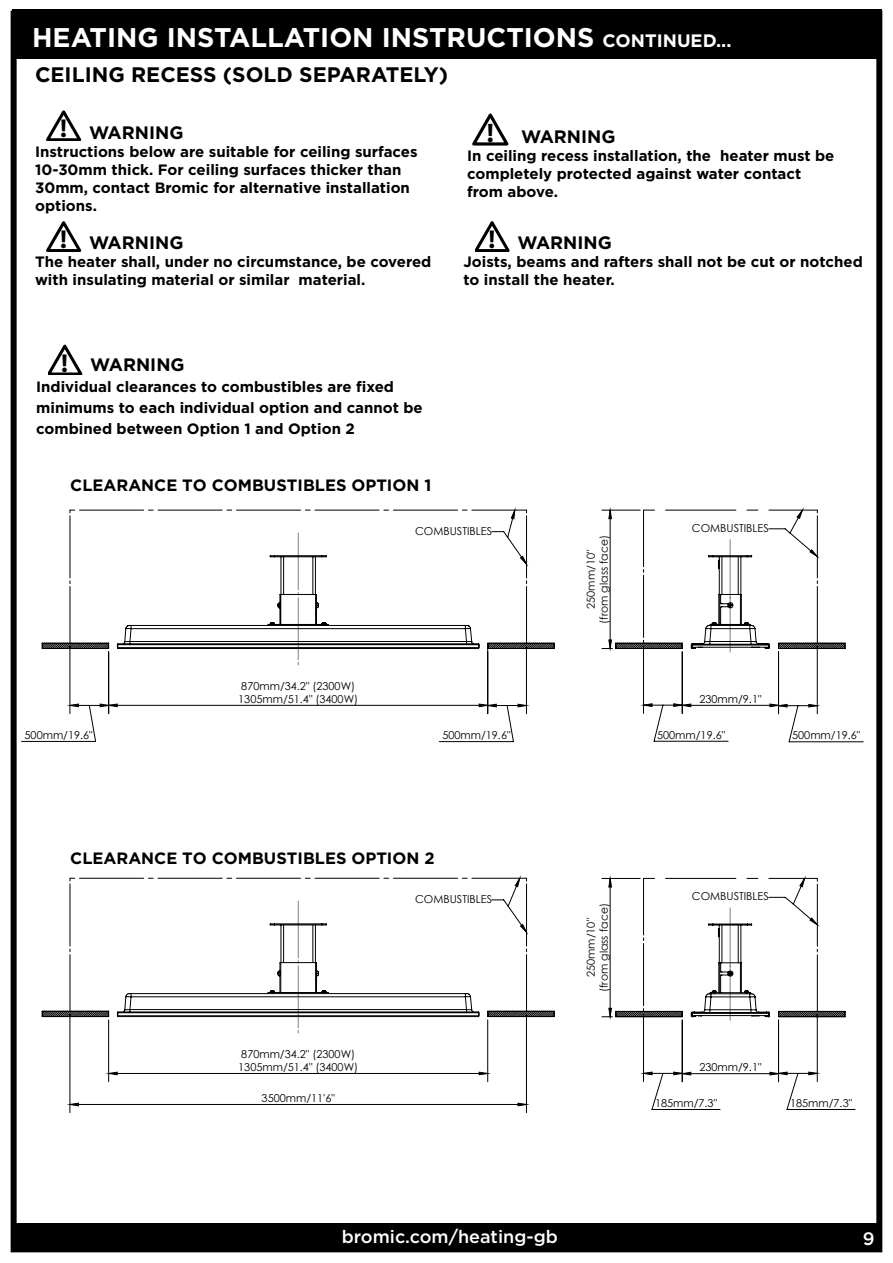
<style>
.page{position:relative;width:893px;height:1263px;background:#fff}
.page>*{position:absolute;margin:0;border:0;box-sizing:border-box;transform-origin:0 0}
.t1{font:700 27px "Gotham";color:#fff}
.t2{font:700 26.85px "Myriad";color:#000}
.t3{font:700 25.95px "Myriad";color:#000}
.t4{font:700 21px "Gotham";color:#000}
.t5{font:700 18px "Gotham";color:#000}
.t6{font:500 18px "Gotham";color:#fff}
.t7{font:700 16.35px "Gotham";color:#000}
.t8{font:700 15px/18px "Gotham";color:#000}
.t9{font:10.95px/13px "Century Gothic";color:#000}
.s1{font-size:18px}
.s2{font-family:"Myriad";font-size:25.95px}
</style>
<div class="page">
<div style="left:11px;top:1223px;width:870px;height:29px;background:#000"></div>
<div style="left:12px;top:9px;width:870px;height:50px;background:#000"></div>
<div style="left:11px;top:11px;width:871px;height:1241px;border:6px solid #000"></div>
<svg style="left:47px;top:110px;width:35px;height:30px"></svg>
<svg style="left:47px;top:221px;width:35px;height:30px"></svg>
<svg style="left:475px;top:221px;width:35px;height:30px"></svg>
<svg style="left:472px;top:113px;width:37px;height:33px"></svg>
<svg style="left:21px;top:642px;width:534px;height:471px"></svg>
<svg style="left:479px;top:1072px;width:9px;height:3px"></svg>
<svg style="left:109px;top:1072px;width:8px;height:3px"></svg>
<svg style="left:518px;top:1103px;width:8px;height:3px"></svg>
<svg style="left:70px;top:1103px;width:8px;height:3px"></svg>
<svg style="left:70px;top:509px;width:457px;height:524px"></svg>
<svg style="left:601px;top:510px;width:263px;height:600px"></svg>
<svg style="left:674px;top:1072px;width:17px;height:3px"></svg>
<svg style="left:643px;top:1072px;width:9px;height:3px"></svg>
<svg style="left:770px;top:1072px;width:17px;height:3px"></svg>
<svg style="left:809px;top:1072px;width:8px;height:3px"></svg>
<svg style="left:609px;top:1008px;width:2px;height:9px"></svg>
<svg style="left:609px;top:878px;width:2px;height:9px"></svg>
<svg style="left:609px;top:640px;width:2px;height:8px"></svg>
<svg style="left:609px;top:510px;width:2px;height:9px"></svg>
<svg style="left:643px;top:509px;width:175px;height:511px"></svg>
<svg style="left:48px;top:344px;width:35px;height:30px"></svg>
<h1 class="t1" style="left:32px;top:26px;width:701px">HEATING INSTALLATION INSTRUCTIONS <span class="s1">CONTINUED...</span></h1>
<h3 class="t4" style="left:35px;top:65px;width:415px">CEILING RECESS (SOLD SEPARATELY)</h3>
<h3 class="t3" style="left:60px;top:113px;width:8px">!</h3>
<p class="t5" style="left:89px;top:124px;width:96px">WARNING</p>
<p class="t8" style="left:35px;top:143px;width:384px">Instructions below are suitable for ceiling surfaces 10-30mm thick. For ceiling surfaces thicker than 30mm, contact Bromic for alternative installation options.</p>
<p class="t5" style="left:60px;top:234px;width:125px"><span class="s2">!</span> WARNING</p>
<p class="t8" style="left:35px;top:253px;width:398px">The heater shall, under no circumstance, be covered with insulating material or similar material.</p>
<p class="t5" style="left:61px;top:357px;width:125px"><span class="s2">!</span> WARNING</p>
<p class="t8" style="left:36px;top:377px;width:388px;line-height:21px">Individual clearances to combustibles are fixed minimums to each individual option and cannot be combined between Option 1 and Option 2</p>
<p class="t7" style="left:70px;top:478px;width:362px">CLEARANCE TO COMBUSTIBLES OPTION 1</p>
<h2 class="t2" style="left:487px;top:117px;width:9px">!</h2>
<p class="t5" style="left:521px;top:128px;width:96px">WARNING</p>
<p class="t8" style="left:467px;top:147px;width:369px">In ceiling recess installation, the heater must be completely protected against water contact from above.</p>
<p class="t5" style="left:489px;top:234px;width:125px"><span class="s2">!</span> WARNING</p>
<p class="t8" style="left:463px;top:253px;width:401px">Joists, beams and rafters shall not be cut or notched to install the heater.</p>
<p class="t9" style="left:415px;top:525px;width:79px">COMBUSTIBLES</p>
<p class="t9" style="left:238px;top:680px;width:122px">870mm/34.2" (2300W)<br>1305mm/51.4" (3400W)</p>
<p class="t9" style="left:25px;top:729px;width:70px">500mm/19.6"</p>
<p class="t9" style="left:442px;top:730px;width:70px">500mm/19.6"</p>
<p class="t7" style="left:70px;top:851px;width:366px">CLEARANCE TO COMBUSTIBLES OPTION 2</p>
<p class="t9" style="left:415px;top:893px;width:79px">COMBUSTIBLES</p>
<p class="t9" style="left:238px;top:1048px;width:122px">870mm/34.2" (2300W)<br>1305mm/51.4" (3400W)</p>
<p class="t9" style="left:262px;top:1092px;width:75px">3500mm/11'6"</p>
<p class="t9" style="left:585px;top:624px;width:90px;text-align:center;rotate:-90deg">250mm/10" (from glass face)</p>
<p class="t9" style="left:692px;top:522px;width:79px">COMBUSTIBLES</p>
<p class="t9" style="left:699px;top:693px;width:64px">230mm/9.1"</p>
<p class="t9" style="left:657px;top:729px;width:70px">500mm/19.6"</p>
<p class="t9" style="left:792px;top:730px;width:70px">500mm/19.6"</p>
<p class="t9" style="left:585px;top:992px;width:90px;text-align:center;rotate:-90deg">250mm/10" (from glass face)</p>
<p class="t9" style="left:692px;top:891px;width:79px">COMBUSTIBLES</p>
<p class="t9" style="left:699px;top:1062px;width:64px">230mm/9.1"</p>
<p class="t9" style="left:655px;top:1097px;width:64px">185mm/7.3"</p>
<p class="t9" style="left:790px;top:1097px;width:64px">185mm/7.3"</p>
<p class="t6" style="left:342px;top:1229px;width:218px">bromic.com/heating-gb</p>
<p class="t6" style="left:863px;top:1231px;width:13px">9</p>
</div>
